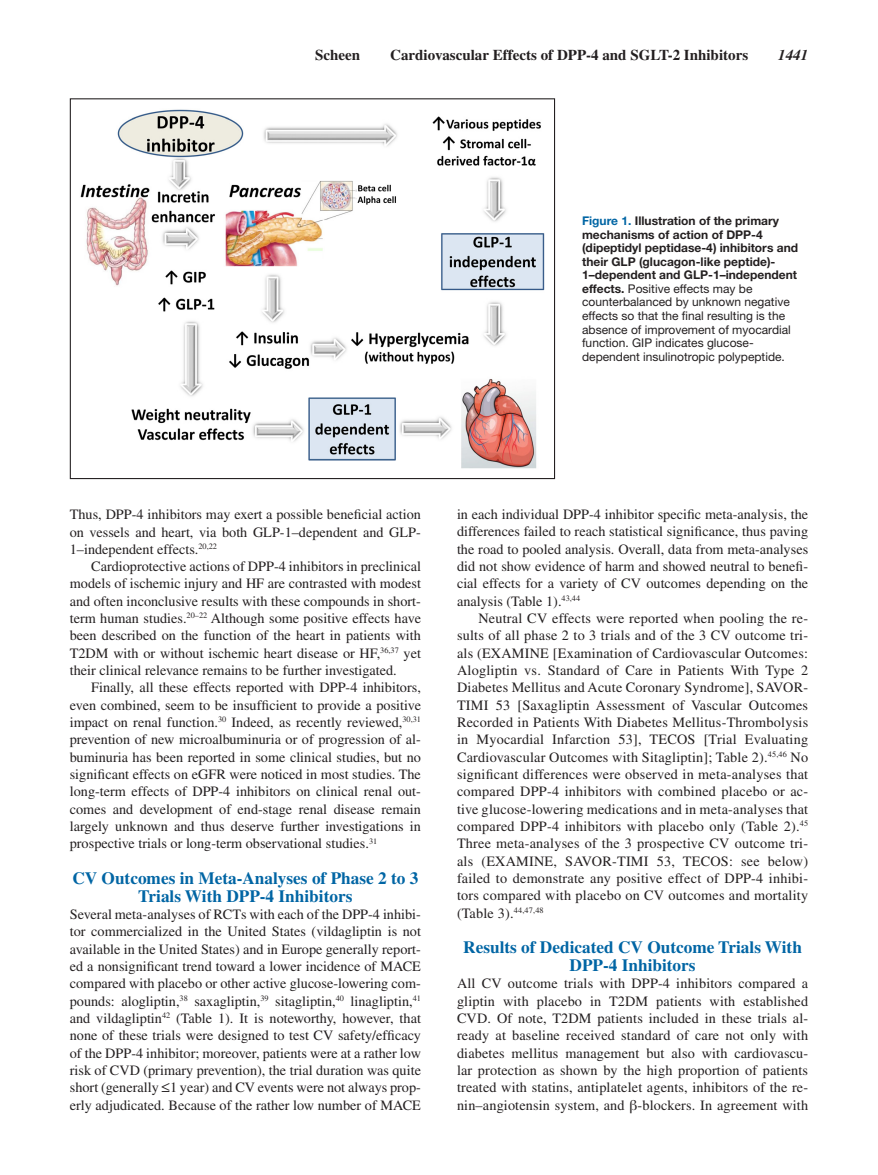
<style>
.page{position:relative;width:878px;height:1175px;background:#fff}
.page>*{position:absolute;margin:0;border:0;box-sizing:border-box;transform-origin:0 0}
.t1{font:700 17.25px/18px "Times";color:#0065a4;text-align:center}
.t2{font:700 15px "Times";color:#231f20}
.t3{font:italic 700 15px "Times";color:#231f20}
.t4{font:14.25px/17.2px "Times";color:#231f20;text-align:justify}
.t5{font:12px/13.5px "Helvetica Neue LT Std";color:#231f20}
.s1{font-weight:700;color:#0065a4}
.s2{font-weight:700}
.s3{font-family:"Gandhari Unicode"}
</style>
<div class="page">
<svg style="left:69px;top:98px;width:486px;height:381px"></svg>
<p class="t2" style="left:315px;top:46px;width:46px">Scheen</p>
<p class="t2" style="left:390px;top:46px;width:359px">Cardiovascular Effects of DPP-4 and SGLT-2 Inhibitors</p>
<p class="t3" style="left:778px;top:46px;width:31px">1441</p>
<p class="t5" style="left:582px;top:214px;width:217px"><span class="s1">Figure 1.</span> <span class="s2">Illustration of the primary mechanisms of action of DPP-4 (dipeptidyl peptidase-4) inhibitors and their GLP (glucagon-like peptide)- 1–dependent and GLP-1–independent effects.</span> Positive effects may be counterbalanced by unknown negative effects so that the final resulting is the absence of improvement of myocardial function. GIP indicates glucose&shy;dependent insulinotropic polypeptide.</p>
<p class="t4" style="left:70px;top:505px;width:353px">Thus, DPP-4 inhibitors may exert a possible beneficial action on vessels and heart, via both GLP-1–dependent and GLP-1–independent effects.<sup>20,22</sup></p>
<p class="t4" style="left:70px;top:557px;width:353px;text-indent:21px">Cardioprotective actions of DPP-4 inhibitors in preclinical models of ischemic injury and HF are contrasted with modest and often inconclusive results with these compounds in short&shy;term human studies.<sup>20–22</sup> Although some positive effects have been described on the function of the heart in patients with T2DM with or without ischemic heart disease or HF,<sup>36,37</sup> yet their clinical relevance remains to be further investigated.</p>
<p class="t4" style="left:70px;top:679px;width:353px;text-indent:21px">Finally, all these effects reported with DPP-4 inhibitors, even combined, seem to be insufficient to provide a positive impact on renal function.<sup>30</sup> Indeed, as recently reviewed,<sup>30,31 </sup>prevention of new microalbuminuria or of progression of al&shy;buminuria has been reported in some clinical studies, but no significant effects on eGFR were noticed in most studies. The long-term effects of DPP-4 inhibitors on clinical renal out&shy;comes and development of end-stage renal disease remain largely unknown and thus deserve further investigations in prospective trials or long-term observational studies.<sup>31</sup></p>
<p class="t1" style="left:72px;top:868px;width:347px">CV Outcomes in Meta-Analyses of Phase 2 to 3<br>Trials With DPP-4 Inhibitors</p>
<p class="t4" style="left:70px;top:905px;width:353px">Several meta-analyses of RCTs with each of the DPP-4 inhibi&shy;tor commercialized in the United States (vildagliptin is not available in the United States) and in Europe generally report&shy;ed a nonsignificant trend toward a lower incidence of MACE compared with placebo or other active glucose-lowering com&shy;pounds: alogliptin,<sup>38</sup> saxagliptin,<sup>39</sup> sitagliptin,<sup>40</sup> linagliptin,<sup>41 </sup>and vildagliptin<sup>42</sup> (Table 1). It is noteworthy, however, that none of these trials were designed to test CV safety/efficacy of the DPP-4 inhibitor; moreover, patients were at a rather low risk of CVD (primary prevention), the trial duration was quite short (generally <span class="s3">≤</span>1 year) and CV events were not always prop&shy;erly adjudicated. Because of the rather low number of MACE</p>
<p class="t4" style="left:457px;top:505px;width:353px">in each individual DPP-4 inhibitor specific meta-analysis, the differences failed to reach statistical significance, thus paving the road to pooled analysis. Overall, data from meta-analyses did not show evidence of harm and showed neutral to benefi&shy;cial effects for a variety of CV outcomes depending on the analysis (Table 1).<sup>43,44</sup></p>
<p class="t4" style="left:457px;top:609px;width:353px;text-indent:21px">Neutral CV effects were reported when pooling the re&shy;sults of all phase 2 to 3 trials and of the 3 CV outcome tri&shy;als (EXAMINE [Examination of Cardiovascular Outcomes:<br>Alogliptin vs. Standard of Care in Patients With Type 2<br>Diabetes Mellitus and Acute Coronary Syndrome], SAVOR-TIMI 53 [Saxagliptin Assessment of Vascular Outcomes Recorded in Patients With Diabetes Mellitus-Thrombolysis in Myocardial Infarction 53], TECOS [Trial Evaluating Cardiovascular Outcomes with Sitagliptin]; Table 2).<sup>45,46</sup> No significant differences were observed in meta-analyses that compared DPP-4 inhibitors with combined placebo or ac&shy;tive glucose-lowering medications and in meta-analyses that compared DPP-4 inhibitors with placebo only (Table 2).<sup>45<br></sup>Three meta-analyses of the 3 prospective CV outcome tri&shy;als (EXAMINE, SAVOR-TIMI 53, TECOS: see below) failed to demonstrate any positive effect of DPP-4 inhibi&shy;tors compared with placebo on CV outcomes and mortality (Table 3).<sup>44,47,48</sup></p>
<p class="t1" style="left:463px;top:937px;width:340px">Results of Dedicated CV Outcome Trials With<br>DPP-4 Inhibitors</p>
<p class="t4" style="left:457px;top:975px;width:353px">All CV outcome trials with DPP-4 inhibitors compared a gliptin with placebo in T2DM patients with established CVD. Of note, T2DM patients included in these trials al&shy;ready at baseline received standard of care not only with diabetes mellitus management but also with cardiovascu&shy;lar protection as shown by the high proportion of patients treated with statins, antiplatelet agents, inhibitors of the re&shy;nin–angiotensin system, and <span class="s3">β</span>-blockers. In agreement with</p>
</div>
